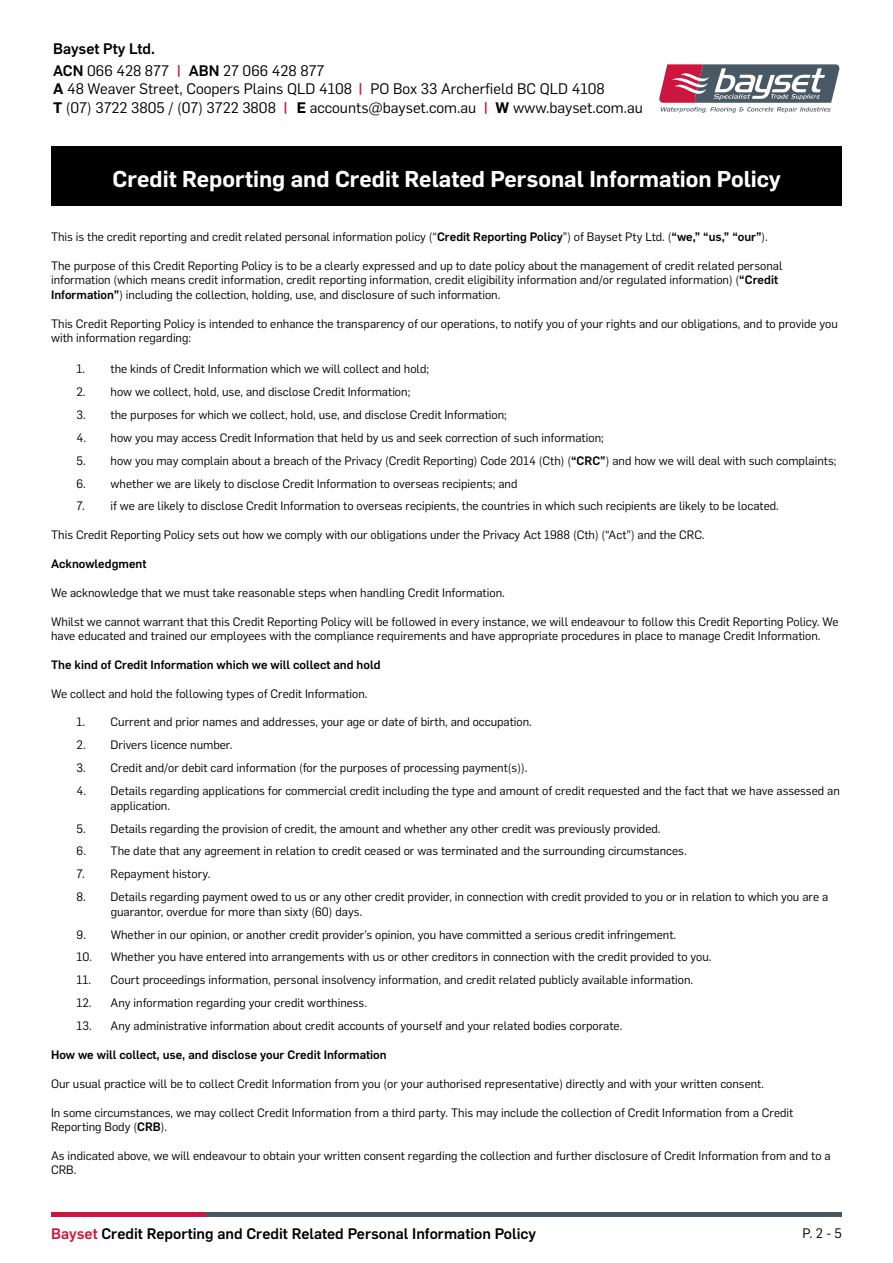
<style>
.page{position:relative;width:893px;height:1263px;background:#fff}
.page>*{position:absolute;margin:0;border:0;box-sizing:border-box;transform-origin:0 0}
.t1{font:600 22.5px "Flama";color:#fff}
.t2{font:15px/22.2px "Flama";color:#000}
.t3{font:500 15px "Flama";color:#000}
.t4{font:500 15px "Flama";color:#cd163f}
.t5{font:13.5px "Flama";color:#000}
.t6{font:12px/14.4px "Flama";color:#000}
.t7{font:500 12px "Flama";color:#000}
.s1{font-weight:500}
.s2{font-weight:500;color:#cd163f}
.s3{font-weight:600}
.s4{color:#cd163f}
</style>
<div class="page">
<hr style="left:51px;top:1212px;width:154px;height:4px;background:#cd163f">
<hr style="left:205px;top:1212px;width:637px;height:4px;background:#485865">
<div style="left:51px;top:147px;width:791px;height:59px;background:#000"></div>
<svg style="left:659px;top:64px;width:181px;height:49px"></svg>
<p class="t2" style="left:53px;top:37px;width:273px"><span class="s1">Bayset Pty Ltd.<br>ACN</span> 066 428 877 <span class="s2">|</span> <span class="s1">ABN</span> 27 066 428 877</p>
<p class="t2" style="left:53px;top:79px;width:553px;line-height:18px"><span class="s3">A</span> 48 Weaver Street, Coopers Plains QLD 4108 PO Box 33 Archerfield BC QLD 4108<br><span class="s3">T</span> (07) 3722 3805 / (07) 3722 3808 <span class="s2">|</span> <span class="s3">E</span> accounts@bayset.com.au <span class="s2">|</span></p>
<p class="t4" style="left:358px;top:78px;width:6px">|</p>
<p class="t2" style="left:496px;top:95px;width:149px"><span class="s3">W</span> www.bayset.com.au</p>
<h1 class="t1" style="left:113px;top:163px;width:670px">Credit Reporting and Credit Related Personal Information Policy</h1>
<p class="t6" style="left:51px;top:229px;width:718px">This is the credit reporting and credit related personal information policy (“<span class="s1">Credit Reporting Policy</span>”) of Bayset Pty Ltd. (<span class="s1">“we,” “us,” “our”</span>).</p>
<p class="t6" style="left:51px;top:258px;width:733px">The purpose of this Credit Reporting Policy is to be a clearly expressed and up to date policy about the management of credit related personal information (which means credit information, credit reporting information, credit eligibility information and/or regulated information) (<span class="s1">“Credit<br>Information”</span>) including the collection, holding, use, and disclosure of such information.</p>
<p class="t6" style="left:51px;top:315px;width:788px">This Credit Reporting Policy is intended to enhance the transparency of our operations, to notify you of your rights and our obligations, and to provide you with information regarding:</p>
<p class="t6" style="left:77px;top:361px;width:354px">1. the kinds of Credit Information which we will collect and hold;</p>
<p class="t6" style="left:77px;top:384px;width:335px">2. how we collect, hold, use, and disclose Credit Information;</p>
<p class="t6" style="left:77px;top:407px;width:432px">3. the purposes for which we collect, hold, use, and disclose Credit Information;</p>
<p class="t6" style="left:77px;top:429px;width:529px">4. how you may access Credit Information that held by us and seek correction of such information;</p>
<p class="t6" style="left:77px;top:452px;width:761px">5. how you may complain about a breach of the Privacy (Credit Reporting) Code 2014 (Cth) (<span class="s1">“CRC”</span>) and how we will deal with such complaints;</p>
<p class="t6" style="left:77px;top:475px;width:442px">6. whether we are likely to disclose Credit Information to overseas recipients; and</p>
<p class="t6" style="left:77px;top:498px;width:704px">7. if we are likely to disclose Credit Information to overseas recipients, the countries in which such recipients are likely to be located.</p>
<p class="t6" style="left:51px;top:527px;width:655px">This Credit Reporting Policy sets out how we comply with our obligations under the Privacy Act 1988 (Cth) (“Act”) and the CRC.</p>
<p class="t7" style="left:51px;top:555px;width:97px">Acknowledgment</p>
<p class="t6" style="left:51px;top:585px;width:455px">We acknowledge that we must take reasonable steps when handling Credit Information.</p>
<p class="t6" style="left:51px;top:613px;width:789px">Whilst we cannot warrant that this Credit Reporting Policy will be followed in every instance, we will endeavour to follow this Credit Reporting Policy. We have educated and trained our employees with the compliance requirements and have appropriate procedures in place to manage Credit Information.</p>
<p class="t7" style="left:51px;top:656px;width:331px">The kind of Credit Information which we will collect and hold</p>
<p class="t6" style="left:51px;top:685px;width:318px">We collect and hold the following types of Credit Information.</p>
<p class="t6" style="left:77px;top:714px;width:457px">1. Current and prior names and addresses, your age or date of birth, and occupation.</p>
<p class="t6" style="left:77px;top:737px;width:157px">2. Drivers licence number.</p>
<p class="t6" style="left:77px;top:760px;width:452px">3. Credit and/or debit card information (for the purposes of processing payment(s)).</p>
<p class="t6" style="left:111px;top:783px;width:731px;text-indent:-34px">4. Details regarding applications for commercial credit including the type and amount of credit requested and the fact that we have assessed an application.</p>
<p class="t6" style="left:77px;top:820px;width:585px">5. Details regarding the provision of credit, the amount and whether any other credit was previously provided.</p>
<p class="t6" style="left:77px;top:843px;width:611px">6. The date that any agreement in relation to credit ceased or was terminated and the surrounding circumstances.</p>
<p class="t6" style="left:77px;top:866px;width:135px">7. Repayment history.</p>
<p class="t6" style="left:111px;top:889px;width:719px;text-indent:-34px">8. Details regarding payment owed to us or any other credit provider, in connection with credit provided to you or in relation to which you are a guarantor, overdue for more than sixty (60) days.</p>
<p class="t6" style="left:77px;top:926px;width:601px">9. Whether in our opinion, or another credit provider’s opinion, you have committed a serious credit infringement.</p>
<p class="t6" style="left:77px;top:949px;width:636px">10. Whether you have entered into arrangements with us or other creditors in connection with the credit provided to you.</p>
<p class="t6" style="left:77px;top:972px;width:618px">11. Court proceedings information, personal insolvency information, and credit related publicly available information.</p>
<p class="t6" style="left:77px;top:995px;width:292px">12. Any information regarding your credit worthiness.</p>
<p class="t6" style="left:77px;top:1018px;width:547px">13. Any administrative information about credit accounts of yourself and your related bodies corporate.</p>
<p class="t7" style="left:51px;top:1046px;width:337px">How we will collect, use, and disclose your Credit Information</p>
<p class="t6" style="left:51px;top:1075px;width:715px">Our usual practice will be to collect Credit Information from you (or your authorised representative) directly and with your written consent.</p>
<p class="t6" style="left:51px;top:1104px;width:744px">In some circumstances, we may collect Credit Information from a third party. This may include the collection of Credit Information from a Credit<br>Reporting Body (<span class="s1">CRB</span>).</p>
<p class="t6" style="left:51px;top:1147px;width:781px">As indicated above, we will endeavour to obtain your written consent regarding the collection and further disclosure of Credit Information from and to a<br>CRB.</p>
<p class="t3" style="left:51px;top:1223px;width:486px"><span class="s4">Bayset</span> Credit Reporting and Credit Related Personal Information Policy</p>
<p class="t5" style="left:802px;top:1224px;width:41px">P. 2 - 5</p>
</div>
